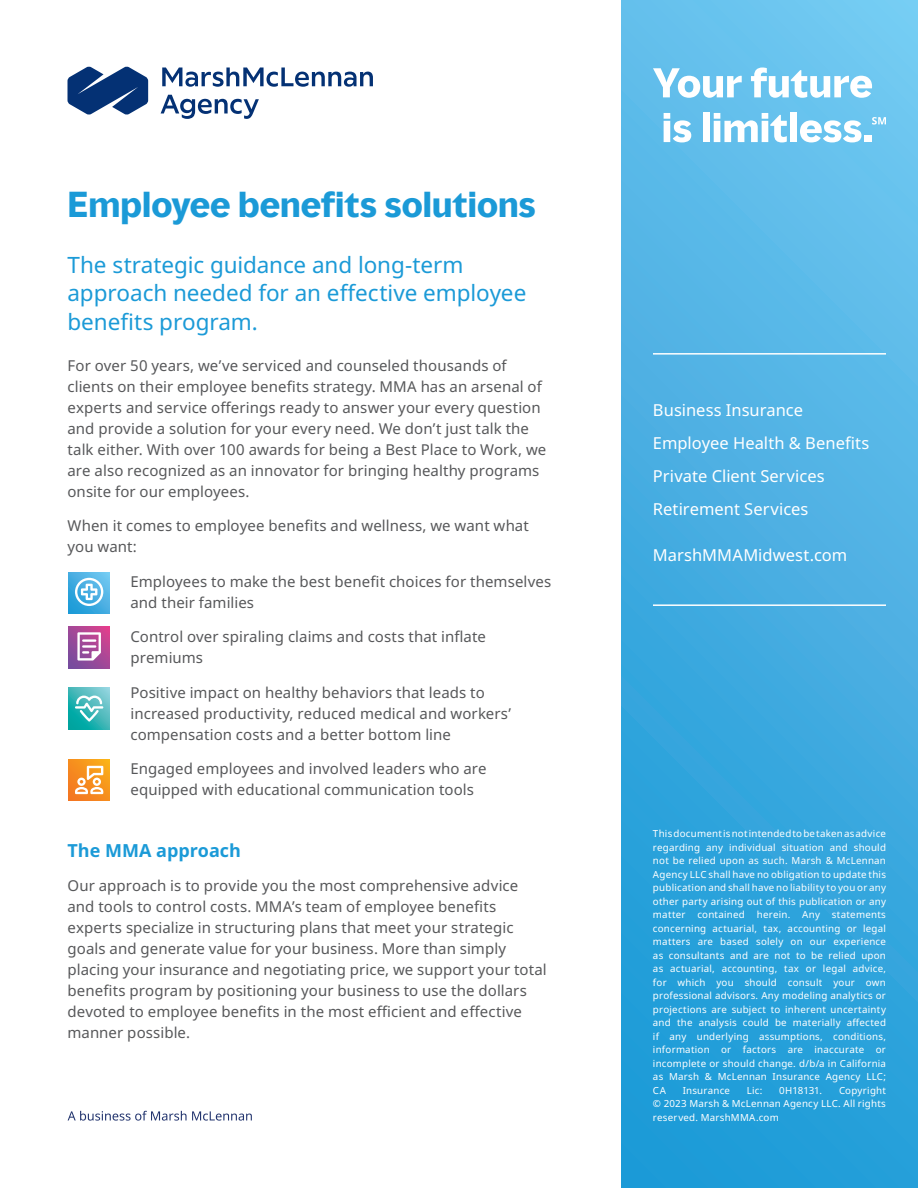
<style>
.page{position:relative;width:918px;height:1188px;background:#fff}
.page>*{position:absolute;margin:0;border:0;box-sizing:border-box;transform-origin:0 0}
.Headline{font:700 33px "MMC Display";color:#1b9ad7}
.Subheadline{font:22.5px/28.5px "Noto Sans";letter-spacing:-.005em;color:#1b9ad7}
.Subhead{font:700 18px "Noto Sans";color:#1b9ad7}
.Lines_of_Business{font:16.5px "Noto Sans";color:#fff}
.Body_copy{font:15px/21px "Noto Sans";letter-spacing:.005em;color:#57585a}
.Disclaimer_Copyright{font:9.75px/13.5px "Noto Sans";letter-spacing:.025em;color:#fff;text-align:justify}
.Disclaimer_Copyright-2{font:9.75px "Noto Sans";letter-spacing:.005em;color:#fff}
</style>
<div class="page">
<svg style="left:68px;top:67px;width:80px;height:48px"></svg>
<svg style="left:162px;top:68px;width:211px;height:19px"></svg>
<svg style="left:161px;top:95px;width:98px;height:24px"></svg>
<div style="left:621px;top:0;width:297px;height:1188px;background:linear-gradient(to bottom,#6fc4ee,#1c99d6)"></div>
<hr style="left:653px;top:353px;width:233px;height:2px;background:#fff">
<hr style="left:653px;top:604px;width:233px;height:2px;background:#fff">
<svg style="left:653px;top:68px;width:89px;height:30px"></svg>
<svg style="left:751px;top:68px;width:121px;height:30px"></svg>
<svg style="left:664px;top:113px;width:27px;height:29px"></svg>
<div style="left:703px;top:113px;width:7px;height:29px;background:#fff"></div>
<svg style="left:714px;top:113px;width:73px;height:29px"></svg>
<div style="left:790px;top:113px;width:7px;height:29px;background:#fff"></div>
<svg style="left:800px;top:120px;width:61px;height:22px"></svg>
<div style="left:865px;top:135px;width:7px;height:7px;background:#fff"></div>
<svg style="left:872px;top:117px;width:14px;height:8px"></svg>
<svg style="left:68px;top:1111px;width:184px;height:10px"></svg>
<svg style="left:68px;top:572px;width:42px;height:42px"></svg>
<svg style="left:68px;top:626px;width:42px;height:42px"></svg>
<svg style="left:68px;top:688px;width:42px;height:42px"></svg>
<svg style="left:68px;top:759px;width:42px;height:42px"></svg>
<svg style="left:75px;top:578px;width:28px;height:28px"></svg>
<svg style="left:77px;top:632px;width:24px;height:28px"></svg>
<svg style="left:75px;top:696px;width:28px;height:25px"></svg>
<svg style="left:75px;top:766px;width:28px;height:28px"></svg>
<p class="Headline" style="left:68px;top:183px;width:470px">Employee benefits solutions</p>
<p class="Subheadline" style="left:68px;top:251px;width:460px">The strategic guidance and long-term approach needed for an effective employee benefits program.</p>
<p class="Body_copy" style="left:68px;top:355px;width:480px">For over 50 years, we’ve serviced and counseled thousands of clients on their employee benefits strategy. MMA has an arsenal of experts and service offerings ready to answer your every question and provide a solution for your every need. We don’t just talk the talk either. With over 100 awards for being a Best Place to Work, we are also recognized as an innovator for bringing healthy programs onsite for our employees.</p>
<p class="Body_copy" style="left:68px;top:516px;width:463px">When it comes to employee benefits and wellness, we want what you want:</p>
<p class="Body_copy" style="left:130px;top:571px;width:422px">Employees to make the best benefit choices for themselves and their families</p>
<p class="Body_copy" style="left:130px;top:627px;width:357px">Control over spiraling claims and costs that inflate premiums</p>
<p class="Body_copy" style="left:130px;top:682px;width:382px">Positive impact on healthy behaviors that leads to increased productivity, reduced medical and workers’ compensation costs and a better bottom line</p>
<p class="Body_copy" style="left:130px;top:759px;width:358px">Engaged employees and involved leaders who are equipped with educational communication tools</p>
<p class="Subhead" style="left:68px;top:838px;width:175px">The MMA approach</p>
<p class="Body_copy" style="left:68px;top:876px;width:481px">Our approach is to provide you the most comprehensive advice and tools to control costs. MMA’s team of employee benefits experts specialize in structuring plans that meet your strategic goals and generate value for your business. More than simply placing your insurance and negotiating price, we support your total benefits program by positioning your business to use the dollars devoted to employee benefits in the most efficient and effective manner possible.</p>
<p class="Lines_of_Business" style="left:653px;top:398px;width:152px">Business Insurance</p>
<p class="Lines_of_Business" style="left:653px;top:431px;width:218px">Employee Health &amp; Benefits</p>
<p class="Lines_of_Business" style="left:653px;top:464px;width:173px">Private Client Services</p>
<p class="Lines_of_Business" style="left:653px;top:497px;width:157px">Retirement Services</p>
<p class="Lines_of_Business" style="left:653px;top:543px;width:196px">MarshMMAMidwest.com</p>
<p class="Disclaimer_Copyright" style="left:653px;top:827px;width:235px">This document is not intended to be taken as advice regarding any individual situation and should not be relied upon as such. Marsh &amp; McLennan Agency LLC shall have no obligation to update this publication and shall have no liability to you or any other party arising out of this publication or any matter contained herein. Any statements concerning actuarial, tax, accounting or legal matters are based solely on our experience as consultants and are not to be relied upon as actuarial, accounting, tax or legal advice, for which you should consult your own professional advisors. Any modeling analytics or projections are subject to inherent uncertainty and the analysis could be materially affected if any underlying assumptions, conditions, information or factors are inaccurate or incomplete or should change. d/b/a in California as Marsh &amp; McLennan Insurance Agency LLC; CA</p>
<p class="Disclaimer_Copyright" style="left:653px;top:1083px;width:235px;text-indent:186px">Copyright © 2023 Marsh &amp; McLennan Agency LLC. All rights reserved. MarshMMA.com</p>
<p class="Disclaimer_Copyright" style="left:683px;top:1083px;width:49px">Insurance</p>
<p class="Disclaimer_Copyright" style="left:747px;top:1083px;width:17px">Lic:</p>
<p class="Disclaimer_Copyright-2" style="left:779px;top:1083px;width:45px">0H18131.</p>
</div>
